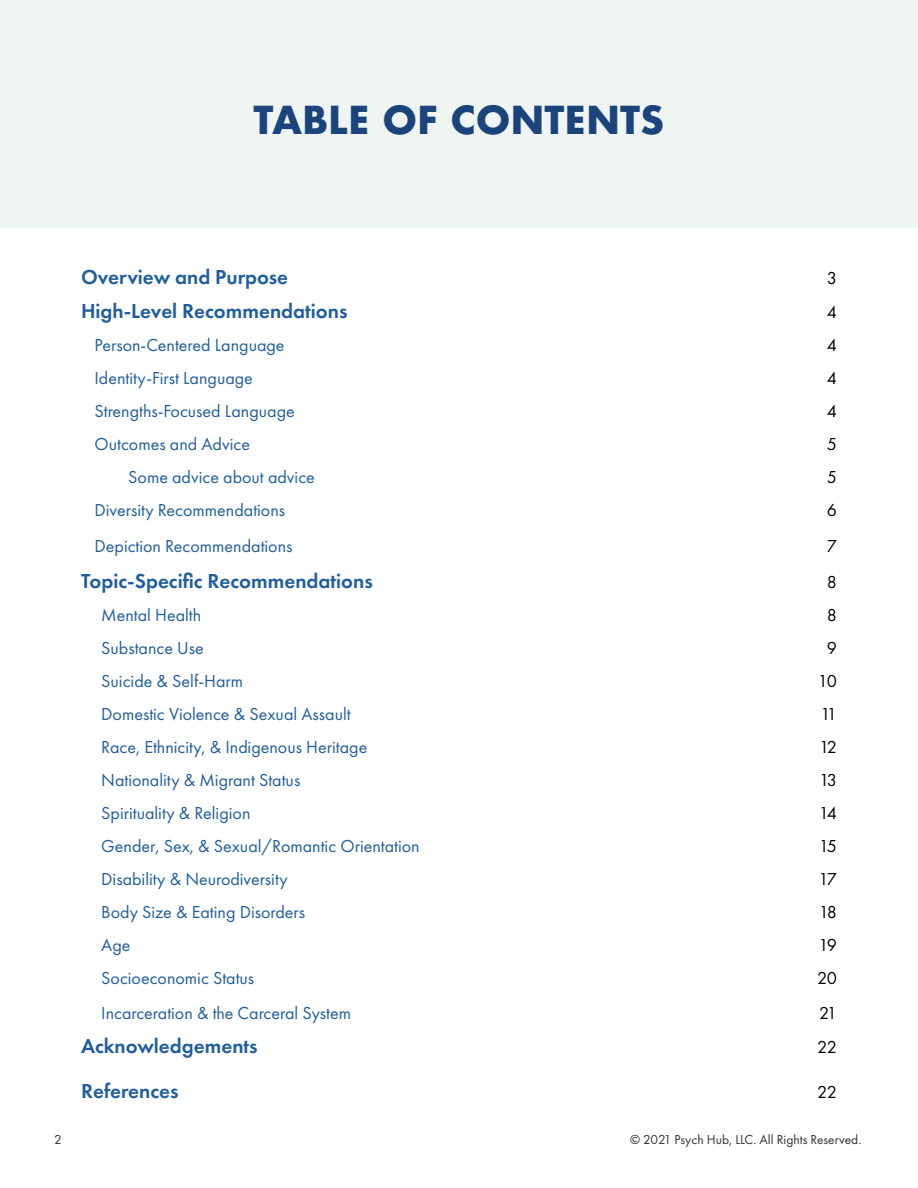
<style>
.page{position:relative;width:918px;height:1188px;background:#fff}
.page>*{position:absolute;margin:0;border:0;box-sizing:border-box;transform-origin:0 0}
.t1{font:700 37.5px "Futura";color:#1b447c}
.t2{font:600 21px "Futura PT";color:#215e9e}
.t3{font:18px "Futura PT";color:#215e9e}
.t4{font:18px "Futura PT";letter-spacing:-.125em;color:#000}
.t5{font:13.5px "Futura PT";color:#333}
</style>
<div class="page">
<div style="left:0;top:0;width:918px;height:227px;background:#eff5f3"></div>
<h1 class="t1" style="left:254px;top:93px;width:412px">TABLE OF CONTENTS</h1>
<p class="t2" style="left:81px;top:264px;width:209px">Overview and Purpose</p>
<p class="t4" style="left:827px;top:267px;width:12px">3</p>
<p class="t2" style="left:81px;top:298px;width:268px">High-Level Recommendations</p>
<p class="t4" style="left:827px;top:302px;width:12px">4</p>
<p class="t3" style="left:95px;top:335px;width:192px">Person-Centered Language</p>
<p class="t4" style="left:827px;top:335px;width:12px">4</p>
<p class="t3" style="left:95px;top:368px;width:160px">Identity-First Language</p>
<p class="t4" style="left:827px;top:368px;width:12px">4</p>
<p class="t3" style="left:95px;top:401px;width:202px">Strengths-Focused Language</p>
<p class="t4" style="left:827px;top:401px;width:12px">4</p>
<p class="t3" style="left:95px;top:434px;width:157px">Outcomes and Advice</p>
<p class="t4" style="left:827px;top:434px;width:12px">5</p>
<p class="t3" style="left:128px;top:467px;width:188px">Some advice about advice</p>
<p class="t4" style="left:827px;top:467px;width:12px">5</p>
<p class="t3" style="left:95px;top:500px;width:192px">Diversity Recommendations</p>
<p class="t4" style="left:827px;top:500px;width:12px">6</p>
<p class="t3" style="left:95px;top:536px;width:199px">Depiction Recommendations</p>
<p class="t4" style="left:827px;top:536px;width:12px">7</p>
<p class="t2" style="left:81px;top:568px;width:293px">Topic-Specific Recommendations</p>
<p class="t4" style="left:827px;top:572px;width:12px">8</p>
<p class="t3" style="left:101px;top:605px;width:102px">Mental Health</p>
<p class="t4" style="left:827px;top:605px;width:12px">8</p>
<p class="t3" style="left:101px;top:638px;width:104px">Substance Use</p>
<p class="t4" style="left:827px;top:638px;width:12px">9</p>
<p class="t3" style="left:101px;top:671px;width:143px">Suicide &amp; Self-Harm</p>
<p class="t4" style="left:818px;top:671px;width:21px">10</p>
<p class="t3" style="left:101px;top:704px;width:251px">Domestic Violence &amp; Sexual Assault</p>
<p class="t4" style="left:821px;top:704px;width:18px">11</p>
<p class="t3" style="left:101px;top:737px;width:268px">Race, Ethnicity, &amp; Indigenous Heritage</p>
<p class="t4" style="left:819px;top:737px;width:19px">12</p>
<p class="t3" style="left:101px;top:770px;width:201px">Nationality &amp; Migrant Status</p>
<p class="t4" style="left:819px;top:770px;width:19px">13</p>
<p class="t3" style="left:101px;top:803px;width:151px">Spirituality &amp; Religion</p>
<p class="t4" style="left:819px;top:803px;width:20px">14</p>
<p class="t3" style="left:101px;top:836px;width:320px">Gender, Sex, &amp; Sexual/Romantic Orientation</p>
<p class="t4" style="left:819px;top:836px;width:20px">15</p>
<p class="t3" style="left:101px;top:869px;width:188px">Disability &amp; Neurodiversity</p>
<p class="t4" style="left:819px;top:869px;width:20px">17</p>
<p class="t3" style="left:101px;top:902px;width:205px">Body Size &amp; Eating Disorders</p>
<p class="t4" style="left:819px;top:902px;width:20px">18</p>
<p class="t3" style="left:101px;top:935px;width:31px">Age</p>
<p class="t4" style="left:819px;top:935px;width:20px">19</p>
<p class="t3" style="left:101px;top:968px;width:155px">Socioeconomic Status</p>
<p class="t4" style="left:817px;top:968px;width:21px">20</p>
<p class="t3" style="left:101px;top:1002px;width:251px">Incarceration &amp; the Carceral System</p>
<p class="t4" style="left:819px;top:1002px;width:19px">21</p>
<p class="t2" style="left:81px;top:1033px;width:178px">Acknowledgements</p>
<p class="t4" style="left:817px;top:1037px;width:21px">22</p>
<p class="t2" style="left:81px;top:1078px;width:99px">References</p>
<p class="t4" style="left:817px;top:1082px;width:21px">22</p>
<p class="t5" style="left:54px;top:1132px;width:9px">2</p>
<p class="t5" style="left:630px;top:1132px;width:233px">© 2021 Psych Hub, LLC. All Rights Reserved.</p>
</div>
